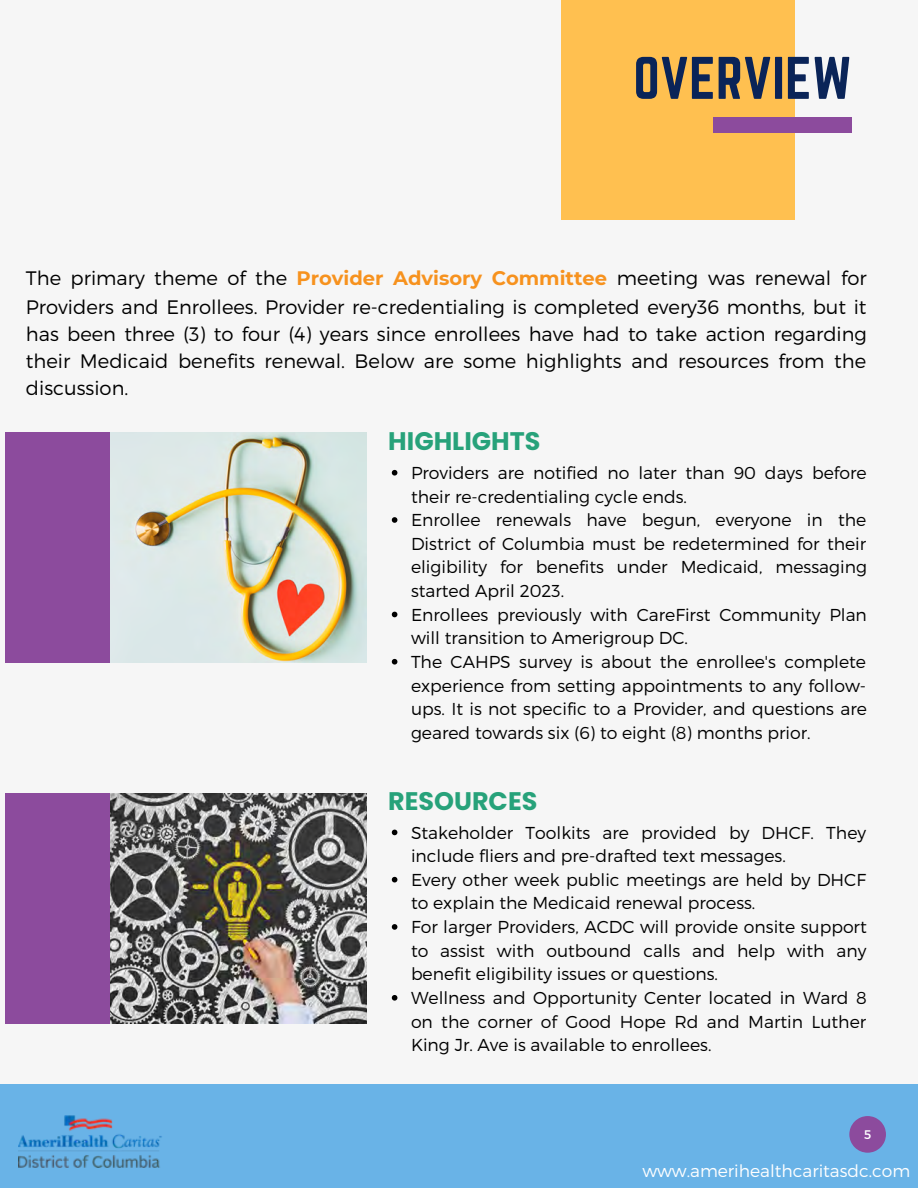
<style>
.page{position:relative;width:918px;height:1188px;background:#f6f6f6}
.page>*{position:absolute;margin:0;border:0;box-sizing:border-box;transform-origin:0 0}
.t1{font:52.5px "Norwester";letter-spacing:.01em;color:#0a2458}
.t2{font:700 25.35px "Poppins";color:#27a27a}
.t3{font:300 19.5px/27.3px "Montserrat";color:#000;text-align:justify}
.t4{font:300 17.25px/23.7px "Montserrat";color:#000}
.t5{font:300 17.1px "Montserrat";color:#fff}
.t6{font:12.45px "Montserrat";color:#fff}
.s1{font-weight:700;color:#f7921e}
</style>
<div class="page">
<div style="left:561px;top:0;width:234px;height:219px;background:#ffc050"></div>
<img style="left:111px;top:433px;width:255px;height:229px">
<div style="left:6px;top:433px;width:104px;height:230px;background:#8c4b9d"></div>
<img style="left:111px;top:794px;width:255px;height:229px">
<div style="left:6px;top:794px;width:104px;height:230px;background:#8c4b9d"></div>
<svg style="left:392px;top:470px;width:5px;height:6px"></svg>
<svg style="left:392px;top:517px;width:5px;height:6px"></svg>
<svg style="left:392px;top:612px;width:5px;height:5px"></svg>
<svg style="left:392px;top:659px;width:5px;height:6px"></svg>
<svg style="left:392px;top:830px;width:5px;height:5px"></svg>
<svg style="left:392px;top:877px;width:5px;height:5px"></svg>
<svg style="left:392px;top:924px;width:5px;height:6px"></svg>
<svg style="left:392px;top:995px;width:5px;height:6px"></svg>
<div style="left:0;top:1085px;width:918px;height:103px;background:#69b3e7"></div>
<svg style="left:849px;top:1116px;width:37px;height:37px"></svg>
<img style="left:19px;top:1116px;width:143px;height:51px">
<div style="left:713px;top:117px;width:139px;height:15px;background:#8c4b9d"></div>
<p class="t1" style="left:633px;top:46px;width:220px">OVERVIEW</p>
<p class="t3" style="left:26px;top:264px;width:843px">The primary theme of the <span class="s1">Provider Advisory Committee</span> meeting was renewal for Providers and Enrollees. Provider re-credentialing is completed every36 months, but it has been three (3) to four (4) years since enrollees have had to take action regarding their Medicaid benefits renewal. Below are some highlights and resources from the discussion.</p>
<p class="t2" style="left:388px;top:423px;width:154px">HIGHLIGHTS</p>
<p class="t4" style="left:411px;top:460px;width:457px">Providers are notified no later than 90 days before their re-credentialing cycle ends.</p>
<p class="t4" style="left:411px;top:507px;width:458px;text-align:justify">Enrollee renewals have begun, everyone in the District of Columbia must be redetermined for their eligibility for benefits under Medicaid, messaging started April 2023.</p>
<p class="t4" style="left:411px;top:602px;width:457px">Enrollees previously with CareFirst Community Plan will transition to Amerigroup DC.</p>
<p class="t4" style="left:411px;top:649px;width:457px;text-align:justify">The CAHPS survey is about the enrollee's complete experience from setting appointments to any follow&shy;ups. It is not specific to a Provider, and questions are geared towards six (6) to eight (8) months prior.</p>
<p class="t2" style="left:388px;top:783px;width:151px">RESOURCES</p>
<p class="t4" style="left:411px;top:820px;width:457px">Stakeholder Toolkits are provided by DHCF. They include fliers and pre-drafted text messages.</p>
<p class="t4" style="left:411px;top:867px;width:457px">Every other week public meetings are held by DHCF to explain the Medicaid renewal process.</p>
<p class="t4" style="left:411px;top:914px;width:457px;text-align:justify">For larger Providers, ACDC will provide onsite support to assist with outbound calls and help with any benefit eligibility issues or questions.</p>
<p class="t4" style="left:411px;top:985px;width:457px;text-align:justify">Wellness and Opportunity Center located in Ward 8 on the corner of Good Hope Rd and Martin Luther King Jr. Ave is available to enrollees.</p>
<p class="t6" style="left:864px;top:1126px;width:9px">5</p>
<p class="t5" style="left:642px;top:1160px;width:269px">www.amerihealthcaritasdc.com</p>
</div>
